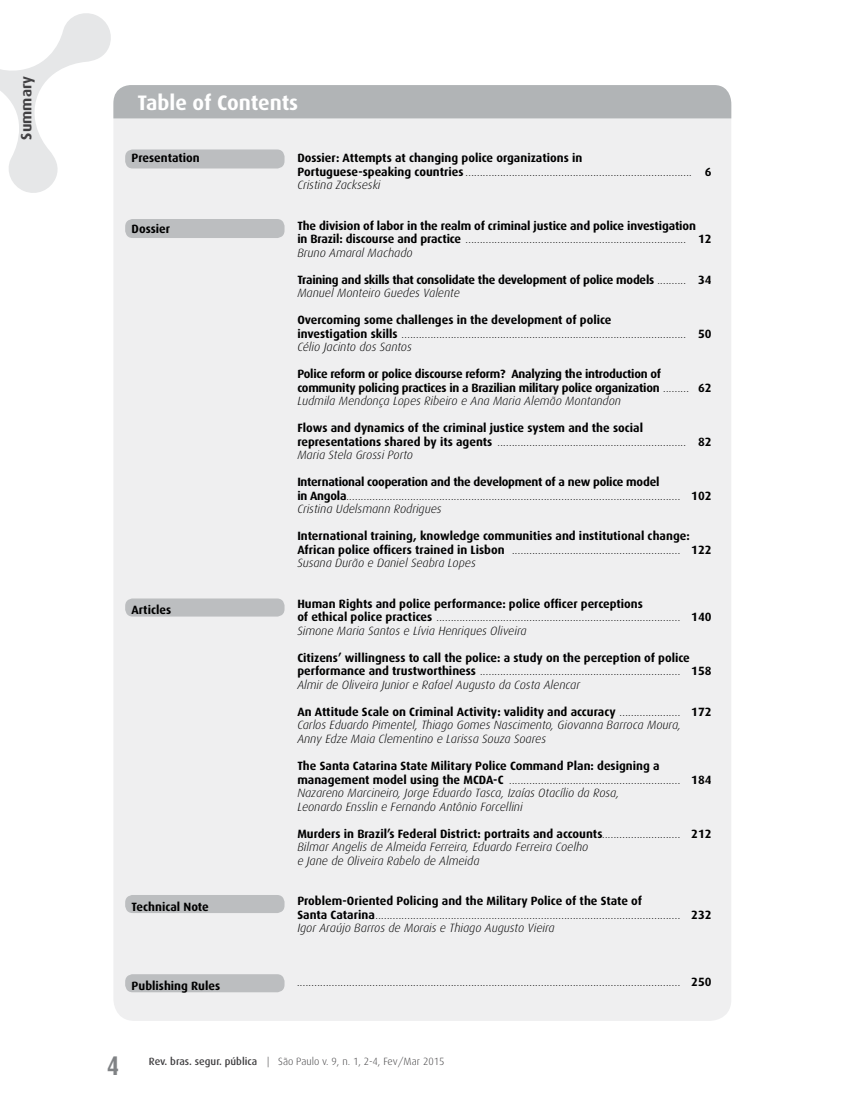
<style>
.page{position:relative;width:851px;height:1106px;background:#fff}
.page>*{position:absolute;margin:0;border:0;box-sizing:border-box;transform-origin:0 0}
.t1{font:700 27px "Dax Condensed";color:#808285}
.t2{font:700 21px "Dax";letter-spacing:-.005em;color:#fff}
.t3{font:700 15px "Dax";color:#414042}
.t4{font:italic 300 12px/13.5px "Dax";color:#000}
.t5{font:700 12px/13.5px "Dax";letter-spacing:-.01em;color:#000}
.t6{font:300 10.5px "Dax";color:#414042}
.s1{font-weight:700;font-style:normal}
.s2{font-weight:300;font-style:italic}
.s3{font-weight:500}
</style>
<div class="page">
<div style="left:113px;top:85px;width:618px;height:935px;background:#efeff0;border-radius:21px"></div>
<svg style="left:0;top:13px;width:731px;height:180px"></svg>
<div style="left:125px;top:598px;width:159px;height:18px;background:#bcbec0;border-radius:8px"></div>
<div style="left:125px;top:974px;width:159px;height:18px;background:#bcbec0;border-radius:8px"></div>
<div style="left:125px;top:149px;width:159px;height:19px;background:#bcbec0;border-radius:8px"></div>
<div style="left:125px;top:219px;width:159px;height:19px;background:#bcbec0;border-radius:8px"></div>
<div style="left:125px;top:895px;width:159px;height:18px;background:#bcbec0;border-radius:8px"></div>
<p class="t3" style="left:18px;top:140px;width:65px;rotate:-90deg">Summary</p>
<h2 class="t2" style="left:137px;top:91px;width:162px">Table of Contents</h2>
<p class="t5" style="left:132px;top:152px;width:70px">Presentation</p>
<p class="t5" style="left:132px;top:222px;width:40px">Dossier</p>
<p class="t5" style="left:132px;top:602px;width:41px">Articles</p>
<p class="t5" style="left:132px;top:899px;width:79px">Technical Note</p>
<p class="t5" style="left:132px;top:979px;width:90px">Publishing Rules</p>
<p class="t4" style="left:297px;top:151px;width:415px"><span class="s1">Dossier: Attempts at changing police organizations in<br>Portuguese-speaking countries</span>............................................................................... <span class="s1">6<br></span>Cristina Zackseski</p>
<p class="t5" style="left:297px;top:219px;width:415px">The division of labor in the realm of criminal justice and police investigation<br>in Brazil: discourse and practice <span class="s2">.............................................................................</span> 12<br><span class="s2">Bruno Amaral Machado</span></p>
<p class="t5" style="left:297px;top:273px;width:415px">Training and skills that consolidate the development of police models <span class="s2">...........</span> 34<br><span class="s2">Manuel Monteiro Guedes Valente</span></p>
<p class="t4" style="left:297px;top:313px;width:415px"><span class="s1">Overcoming some challenges in the development of police<br>investigation skills</span> ................................................................................................... <span class="s1">50<br></span>Célio Jacinto dos Santos</p>
<p class="t5" style="left:297px;top:367px;width:415px">Police reform or police discourse reform? Analyzing the introduction of community policing practices in a Brazilian military police organization <span class="s2">..........</span> 62<br><span class="s2">Ludmila Mendonça Lopes Ribeiro e Ana Maria Alemão Montandon</span></p>
<p class="t5" style="left:297px;top:421px;width:415px">Flows and dynamics of the criminal justice system and the social representations shared by its agents <span class="s2">..................................................................</span> 82<br><span class="s2">Maria Stela Grossi Porto</span></p>
<p class="t4" style="left:297px;top:475px;width:415px"><span class="s1">International cooperation and the development of a new police model<br>in Angola</span>.................................................................................................................... <span class="s1">102<br></span>Cristina Udelsmann Rodrigues</p>
<p class="t5" style="left:297px;top:529px;width:415px">International training, knowledge communities and institutional change:<br>African police officers trained in Lisbon <span class="s2">...........................................................</span> 122<br><span class="s2">Susana Durão e Daniel Seabra Lopes</span></p>
<p class="t4" style="left:297px;top:597px;width:415px"><span class="s1">Human Rights and police performance: police officer perceptions<br>of ethical police practices</span> ..................................................................................... <span class="s1">140<br></span>Simone Maria Santos e Lívia Henriques Oliveira</p>
<p class="t4" style="left:297px;top:651px;width:415px"><span class="s1">Citizens’ willingness to call the police: a study on the perception of police performance and trustworthiness</span> ...................................................................... <span class="s1">158<br></span>Almir de Oliveira Junior e Rafael Augusto da Costa Alencar</p>
<p class="t4" style="left:297px;top:705px;width:415px"><span class="s1">An Attitude Scale on Criminal Activity: validity and accuracy</span> ...................... <span class="s1">172<br></span>Carlos Eduardo Pimentel, Thiago Gomes Nascimento, Giovanna Barroca Moura,<br>Anny Edze Maia Clementino e Larissa Souza Soares</p>
<p class="t4" style="left:297px;top:759px;width:415px"><span class="s1">The Santa Catarina State Military Police Command Plan: designing a management model using the MCDA-C</span> ............................................................ <span class="s1">184<br></span>Nazareno Marcineiro, Jorge Eduardo Tasca, Izaías Otacílio da Rosa,<br>Leonardo Ensslin e Fernando Antônio Forcellini</p>
<p class="t4" style="left:297px;top:826px;width:415px"><span class="s1">Murders in Brazil’s Federal District: portraits and accounts</span>........................... <span class="s1">212<br></span>Bilmar Angelis de Almeida Ferreira, Eduardo Ferreira Coelho<br>e Jane de Oliveira Rabelo de Almeida</p>
<p class="t4" style="left:297px;top:894px;width:415px"><span class="s1">Problem-Oriented Policing and the Military Police of the State of<br>Santa Catarina</span>.......................................................................................................... <span class="s1">232<br></span>Igor Araújo Barros de Morais e Thiago Augusto Vieira</p>
<p class="t4" style="left:297px;top:975px;width:415px">.................................................................................................................................... <span class="s1">250</span></p>
<h1 class="t1" style="left:107px;top:1050px;width:14px">4</h1>
<p class="t6" style="left:149px;top:1055px;width:297px"><span class="s3">Rev. bras. segur. pública</span> | São Paulo v. 9, n. 1, 2-4, Fev/Mar 2015</p>
</div>
